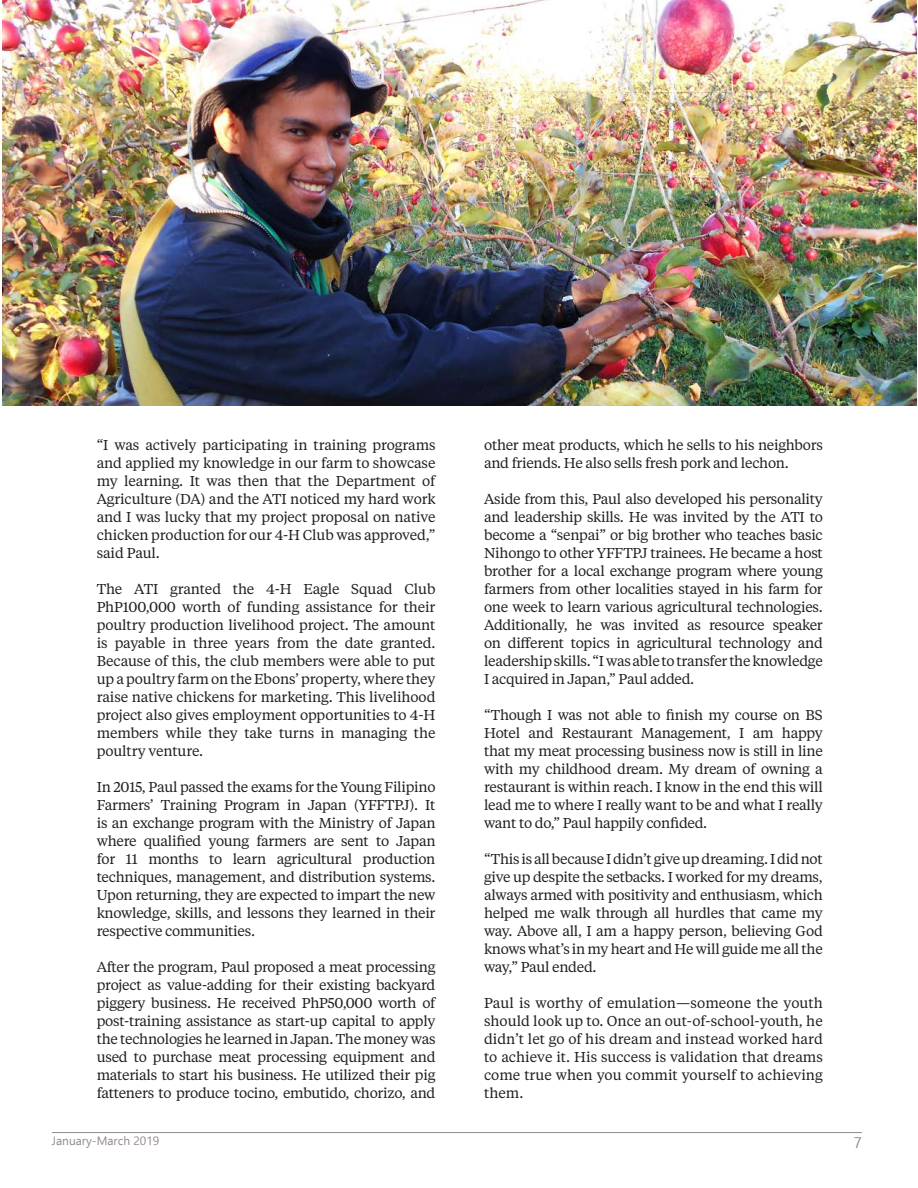
<style>
.page{position:relative;width:918px;height:1188px;background:#fff}
.page>*{position:absolute;margin:0;border:0;box-sizing:border-box;transform-origin:0 0}
.t1{font:15px "Ebrima";color:#928a87}
.t2{font:14.25px/18px "Tiempos Text";letter-spacing:-.02em;color:#231f20;text-align:justify}
.t3{font:12px "Ebrima";color:#928a87}
</style>
<div class="page">
<hr style="left:52px;top:1132px;width:810px;height:1px;background:#928a87">
<img style="left:3px;top:0;width:913px;height:406px">
<p class="t2" style="left:97px;top:435px;width:340px">“I was actively participating in training programs and applied my knowledge in our farm to showcase my learning. It was then that the Department of Agriculture (DA) and the ATI noticed my hard work and I was lucky that my project proposal on native chicken production for our 4-H Club was approved,” said Paul.</p>
<p class="t2" style="left:97px;top:579px;width:340px">The ATI granted the 4-H Eagle Squad Club PhP100,000 worth of funding assistance for their poultry production livelihood project. The amount is payable in three years from the date granted.<br>Because of this, the club members were able to put up a poultry farm on the Ebons’ property, where they raise native chickens for marketing. This livelihood project also gives employment opportunities to 4-H members while they take turns in managing the poultry venture.</p>
<p class="t2" style="left:97px;top:777px;width:340px">In 2015, Paul passed the exams for the Young Filipino Farmers’ Training Program in Japan (YFFTPJ). It is an exchange program with the Ministry of Japan where qualified young farmers are sent to Japan for 11 months to learn agricultural production techniques, management, and distribution systems.<br>Upon returning, they are expected to impart the new knowledge, skills, and lessons they learned in their respective communities.</p>
<p class="t2" style="left:97px;top:957px;width:340px">After the program, Paul proposed a meat processing project as value-adding for their existing backyard piggery business. He received PhP50,000 worth of post-training assistance as start-up capital to apply the technologies he learned in Japan. The money was used to purchase meat processing equipment and materials to start his business. He utilized their pig fatteners to produce tocino, embutido, chorizo, and</p>
<p class="t2" style="left:484px;top:435px;width:340px">other meat products, which he sells to his neighbors and friends. He also sells fresh pork and lechon.</p>
<p class="t2" style="left:484px;top:489px;width:340px">Aside from this, Paul also developed his personality and leadership skills. He was invited by the ATI to become a “senpai” or big brother who teaches basic Nihongo to other YFFTPJ trainees. He became a host brother for a local exchange program where young farmers from other localities stayed in his farm for one week to learn various agricultural technologies.<br>Additionally, he was invited as resource speaker on different topics in agricultural technology and leadership skills. “I was able to transfer the knowledge I acquired in Japan,” Paul added.</p>
<p class="t2" style="left:484px;top:705px;width:340px">“Though I was not able to finish my course on BS Hotel and Restaurant Management, I am happy that my meat processing business now is still in line with my childhood dream. My dream of owning a restaurant is within reach. I know in the end this will lead me to where I really want to be and what I really want to do,” Paul happily confided.</p>
<p class="t2" style="left:484px;top:849px;width:340px">“This is all because I didn’t give up dreaming. I did not give up despite the setbacks. I worked for my dreams, always armed with positivity and enthusiasm, which helped me walk through all hurdles that came my way. Above all, I am a happy person, believing God knows what’s in my heart and He will guide me all the way,” Paul ended.</p>
<p class="t2" style="left:484px;top:993px;width:340px">Paul is worthy of emulation—someone the youth should look up to. Once an out-of-school-youth, he didn’t let go of his dream and instead worked hard to achieve it. His success is validation that dreams come true when you commit yourself to achieving them.</p>
<p class="t3" style="left:52px;top:1132px;width:109px">January-March 2019</p>
<p class="t1" style="left:854px;top:1132px;width:10px">7</p>
</div>
